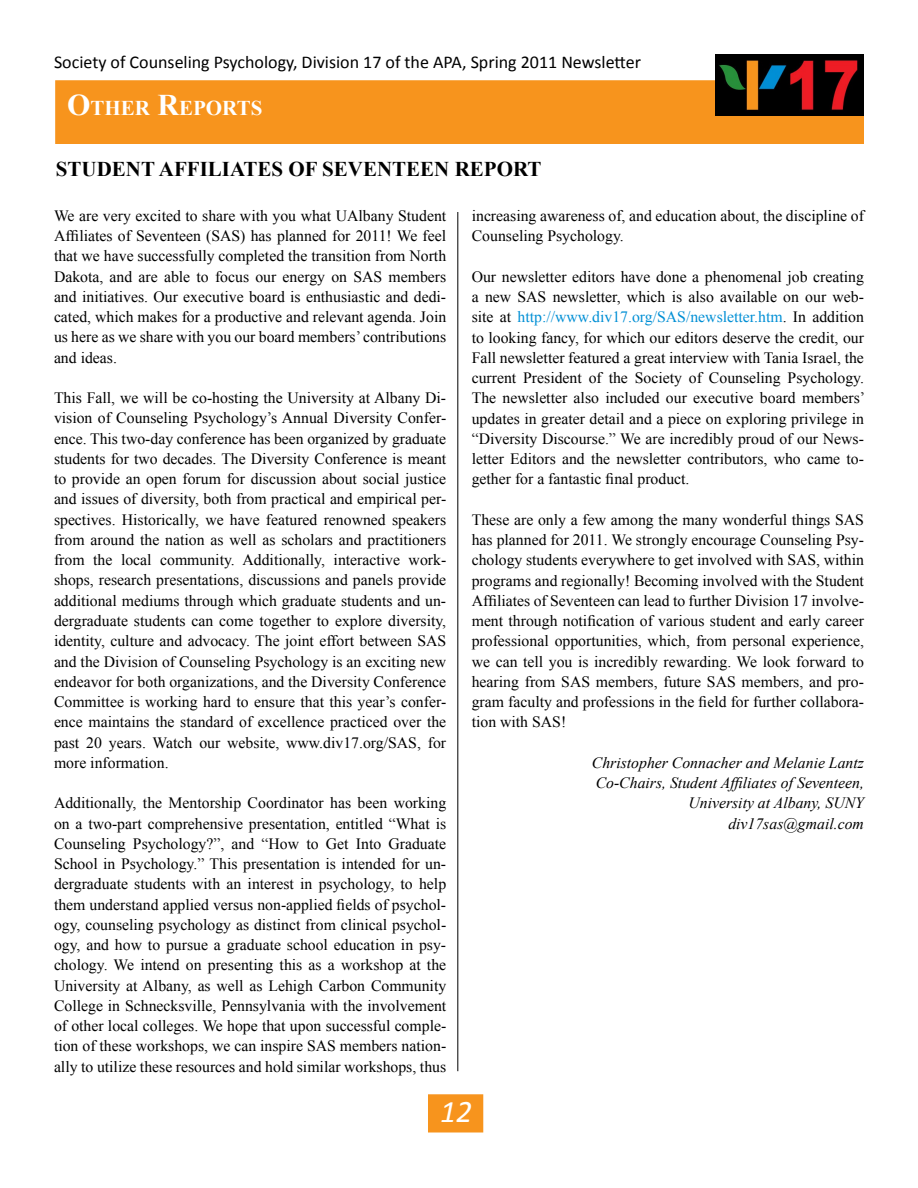
<style>
.page{position:relative;width:918px;height:1188px;background:#fff}
.page>*{position:absolute;margin:0;border:0;box-sizing:border-box;transform-origin:0 0}
.t1{font:italic 31.5px "Calibri";color:#fff}
.t2{font:700 21px "Times New Roman";color:#000}
.t3{font:700 21px "Times New Roman";color:#fff}
.t4{font:18px "Calibri";color:#000}
.t5{font:15.75px/20.2px "Times New Roman";color:#000;text-align:justify}
.t6{font:italic 15.75px/20.2px "Times New Roman";color:#000;text-align:right}
.s1{font-size:30px}
.s2{color:#008fd5}
</style>
<div class="page">
<div style="left:55px;top:80px;width:809px;height:64px;background:#f7941d;border:2px solid #f7941d"></div>
<img style="left:716px;top:54px;width:148px;height:62px">
<div style="left:428px;top:1094px;width:55px;height:38px;background:#f7941d;border:2px solid #f7941d"></div>
<hr style="left:457px;top:212px;width:1px;height:859px;background:#000">
<p class="t4" style="left:54px;top:50px;width:589px">Society of Counseling Psychology, Division 17 of the APA, Spring 2011 Newsletter</p>
<h2 class="t3" style="left:67px;top:93px;width:197px"><span class="s1">O</span>THER <span class="s1">R</span>EPORTS</h2>
<h2 class="t2" style="left:56px;top:155px;width:487px">STUDENT AFFILIATES OF SEVENTEEN REPORT</h2>
<p class="t5" style="left:54px;top:205px;width:394px">We are very excited to share with you what UAlbany Student Affiliates of Seventeen (SAS) has planned for 2011! We feel that we have successfully completed the transition from North Dakota, and are able to focus our energy on SAS members and initiatives. Our executive board is enthusiastic and dedi&shy;cated, which makes for a productive and relevant agenda. Join us here as we share with you our board members’ contributions and ideas.</p>
<p class="t5" style="left:54px;top:388px;width:394px">This Fall, we will be co-hosting the University at Albany Di&shy;vision of Counseling Psychology’s Annual Diversity Confer&shy;ence. This two-day conference has been organized by graduate students for two decades. The Diversity Conference is meant to provide an open forum for discussion about social justice and issues of diversity, both from practical and empirical per&shy;spectives. Historically, we have featured renowned speakers from around the nation as well as scholars and practitioners from the local community. Additionally, interactive work&shy;shops, research presentations, discussions and panels provide additional mediums through which graduate students and un&shy;dergraduate students can come together to explore diversity, identity, culture and advocacy. The joint effort between SAS and the Division of Counseling Psychology is an exciting new endeavor for both organizations, and the Diversity Conference Committee is working hard to ensure that this year’s confer&shy;ence maintains the standard of excellence practiced over the past 20 years. Watch our website, www.div17.org/SAS, for more information.</p>
<p class="t5" style="left:54px;top:793px;width:394px">Additionally, the Mentorship Coordinator has been working on a two-part comprehensive presentation, entitled “What is Counseling Psychology?”, and “How to Get Into Graduate School in Psychology.” This presentation is intended for un&shy;dergraduate students with an interest in psychology, to help them understand applied versus non-applied fields of psychol&shy;ogy, counseling psychology as distinct from clinical psychol&shy;ogy, and how to pursue a graduate school education in psy&shy;chology. We intend on presenting this as a workshop at the University at Albany, as well as Lehigh Carbon Community College in Schnecksville, Pennsylvania with the involvement of other local colleges. We hope that upon successful comple&shy;tion of these workshops, we can inspire SAS members nation&shy;ally to utilize these resources and hold similar workshops, thus</p>
<p class="t5" style="left:472px;top:205px;width:394px">increasing awareness of, and education about, the discipline of<br>Counseling Psychology.</p>
<p class="t5" style="left:472px;top:266px;width:395px">Our newsletter editors have done a phenomenal job creating a new SAS newsletter, which is also available on our web&shy;site at <span class="s2">http://www.div17.org/SAS/newsletter.htm</span>. In addition to looking fancy, for which our editors deserve the credit, our Fall newsletter featured a great interview with Tania Israel, the current President of the Society of Counseling Psychology.<br>The newsletter also included our executive board members’ updates in greater detail and a piece on exploring privilege in “Diversity Discourse.” We are incredibly proud of our News&shy;letter Editors and the newsletter contributors, who came to&shy;gether for a fantastic final product.</p>
<p class="t5" style="left:472px;top:509px;width:394px">These are only a few among the many wonderful things SAS has planned for 2011. We strongly encourage Counseling Psy&shy;chology students everywhere to get involved with SAS, within programs and regionally! Becoming involved with the Student Affiliates of Seventeen can lead to further Division 17 involve&shy;ment through notification of various student and early career professional opportunities, which, from personal experience, we can tell you is incredibly rewarding. We look forward to hearing from SAS members, future SAS members, and pro&shy;gram faculty and professions in the field for further collabora&shy;tion with SAS!</p>
<p class="t6" style="left:592px;top:752px;width:274px">Christopher Connacher and Melanie Lantz Co-Chairs, Student Affiliates of Seventeen, University at Albany, SUNY div17sas@gmail.com</p>
<h1 class="t1" style="left:440px;top:1090px;width:33px">12</h1>
</div>
